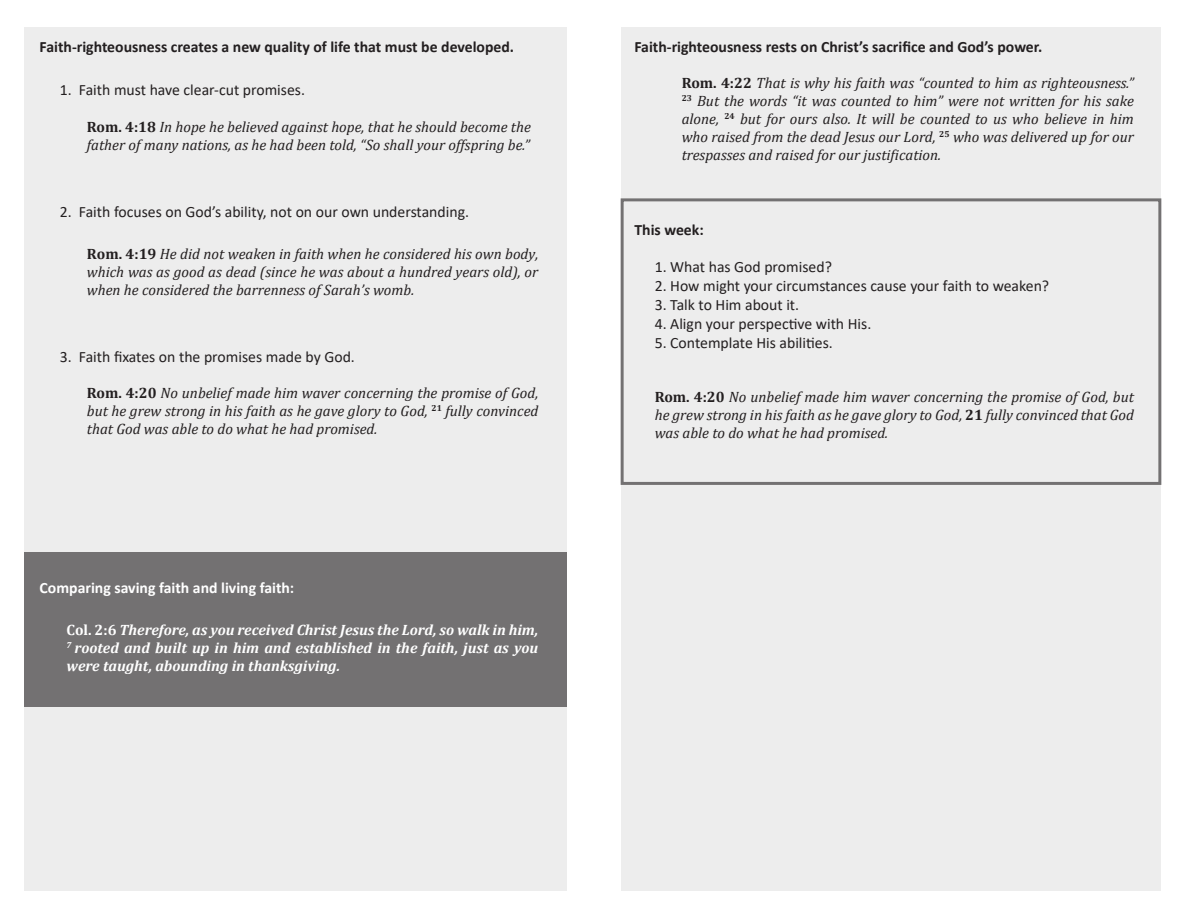
<style>
.page{position:relative;width:1188px;height:918px;background:#fff}
.page>*{position:absolute;margin:0;border:0;box-sizing:border-box;transform-origin:0 0}
.Message_Notes_-_Body{font:15.75px "Calibri";color:#231f20}
.Message_Notes_-_Main{font:700 15.75px "Calibri";color:#231f20}
.Message_Notes_-_Main-2{font:700 15.75px "Calibri";color:#fff}
.Message_Notes_-_Vers{font:italic 15px/18px "Cambria";color:#231f20;text-align:justify}
.Message_Notes_-_Vers-2{font:italic 700 15px/18px "Cambria";color:#fff;text-align:justify}
.s1{font-weight:700;font-style:normal}
.s2{font-style:normal}
</style>
<div class="page">
<div style="left:25px;top:27px;width:542px;height:864px;background:#ededed"></div>
<div style="left:25px;top:552px;width:542px;height:154px;background:#737172"></div>
<div style="left:621px;top:27px;width:540px;height:864px;background:#ededed"></div>
<p class="Message_Notes_-_Main" style="left:40px;top:36px;width:476px">Faith-righteousness creates a new quality of life that must be developed.</p>
<p class="Message_Notes_-_Body" style="left:60px;top:79px;width:247px">1. Faith must have clear-cut promises.</p>
<p class="Message_Notes_-_Vers" style="left:87px;top:117px;width:445px"><span class="s1">Rom. 4:18</span> In hope he believed against hope, that he should become the</p>
<p class="Message_Notes_-_Vers" style="left:87px;top:135px;width:445px">father of many nations, as he had been told, “So shall your offspring be.”</p>
<p class="Message_Notes_-_Body" style="left:60px;top:201px;width:411px">2. Faith focuses on God’s ability, not on our own understanding.</p>
<p class="Message_Notes_-_Vers" style="left:87px;top:244px;width:453px"><span class="s1">Rom. 4:19</span> He did not weaken in faith when he considered his own body, which was as good as dead (since he was about a hundred years old), or when he considered the barrenness of Sarah’s womb.</p>
<p class="Message_Notes_-_Body" style="left:60px;top:346px;width:297px">3. Faith fixates on the promises made by God.</p>
<p class="Message_Notes_-_Vers" style="left:87px;top:383px;width:453px"><span class="s1">Rom. 4:20</span> No unbelief made him waver concerning the promise of God, but he grew strong in his faith as he gave glory to God, <sup>21</sup> fully convinced that God was able to do what he had promised.</p>
<p class="Message_Notes_-_Main-2" style="left:40px;top:577px;width:256px">Comparing saving faith and living faith:</p>
<p class="Message_Notes_-_Vers-2" style="left:67px;top:620px;width:473px"><span class="s2">Col. 2:6</span> Therefore, as you received Christ Jesus the Lord, so walk in him, <sup>7</sup> rooted and built up in him and established in the faith, just as you were taught, abounding in thanksgiving.</p>
<p class="Message_Notes_-_Main" style="left:634px;top:36px;width:409px">Faith-righteousness rests on Christ’s sacrifice and God’s power.</p>
<p class="Message_Notes_-_Vers" style="left:682px;top:74px;width:454px"><span class="s1">Rom. 4:22</span> That is why his faith was “counted to him as righteousness.” <sup>23</sup> But the words “it was counted to him” were not written for his sake alone, <sup>24</sup> but for ours also. It will be counted to us who believe in him who raised from the dead Jesus our Lord, <sup>25</sup> who was delivered up for our trespasses and raised for our justification.</p>
<p class="Message_Notes_-_Main" style="left:634px;top:219px;width:71px">This week:</p>
<p class="Message_Notes_-_Body" style="left:655px;top:256px;width:179px">1. What has God promised?</p>
<p class="Message_Notes_-_Body" style="left:655px;top:275px;width:396px">2. How might your circumstances cause your faith to weaken?</p>
<p class="Message_Notes_-_Body" style="left:655px;top:294px;width:146px">3. Talk to Him about it.</p>
<p class="Message_Notes_-_Body" style="left:655px;top:313px;width:218px">4. Align your perspective with His.</p>
<p class="Message_Notes_-_Body" style="left:655px;top:332px;width:180px">5. Contemplate His abilities.</p>
<p class="Message_Notes_-_Vers" style="left:655px;top:387px;width:481px"><span class="s1">Rom. 4:20</span> No unbelief made him waver concerning the promise of God, but he grew strong in his faith as he gave glory to God, <span class="s1">21</span> fully convinced that God was able to do what he had promised.</p>
</div>
